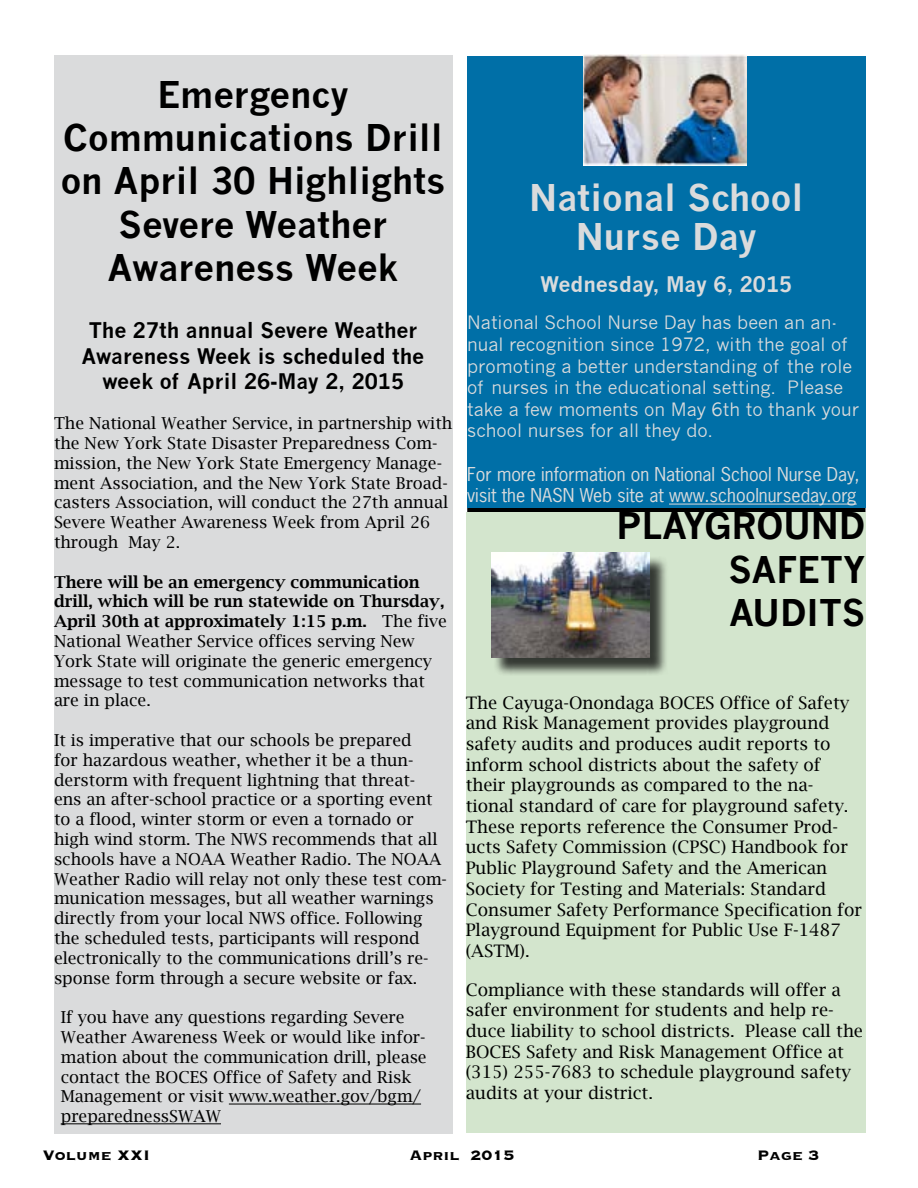
<style>
.page{position:relative;width:918px;height:1188px;background:#fff}
.page>*{position:absolute;margin:0;border:0;box-sizing:border-box;transform-origin:0 0}
.t1{font:700 36px/43.2px "News Gothic";color:#000;text-align:justify}
.t2{font:700 36px/39.6px "News Gothic";color:#dadbdc;text-align:center}
.t3{font:700 21px/25.2px "News Gothic";color:#000;text-align:center}
.t4{font:700 21px "News Gothic";color:#dadbdc}
.t5{font:18px/21.6px "News Gothic";color:#dadbdc}
.t6{font:18px/21.6px "News Gothic Std";color:#dadbdc}
.t7{font:700 18px "Copperplate";color:#000}
.t8{font:17.25px/20.7px "Lucida Bright";color:#000}
.t9{font:16.5px/19.8px "Lucida Bright";color:#000}
.s1{font-weight:600}
</style>
<div class="page">
<hr style="left:467px;top:508px;width:399px;height:4px;background:#000">
<div style="left:466px;top:512px;width:400px;height:620px;background:#d3e5cd"></div>
<div style="left:494px;top:556px;width:175px;height:120px;background:#000;opacity:.75"></div>
<img style="left:491px;top:553px;width:159px;height:104px">
<div style="left:54px;top:56px;width:398px;height:1078px;background:#dadbdc"></div>
<hr style="left:229px;top:1104px;width:192px;height:1px;background:#000">
<hr style="left:61px;top:1123px;width:160px;height:1px;background:#000">
<div style="left:467px;top:56px;width:399px;height:452px;background:#006fa7"></div>
<hr style="left:669px;top:504px;width:188px;height:1px;background:#dadbdc">
<img style="left:583px;top:54px;width:163px;height:112px">
<h1 class="t1" style="left:61px;top:73px;width:386px;text-align:center">Emergency<br>Communications Drill on April 30 Highlights<br>Severe Weather<br>Awareness Week</h1>
<p class="t3" style="left:82px;top:318px;width:344px">The 27th annual Severe Weather<br>Awareness Week is scheduled the week of April 26-May 2, 2015</p>
<p class="t9" style="left:54px;top:413px;width:400px">The National Weather Service, in partnership with the New York State Disaster Preparedness Com&shy;mission, the New York State Emergency Manage&shy;ment Association, and the New York State Broad&shy;casters Association, will conduct the 27th annual Severe Weather Awareness Week from April 26 through May 2.</p>
<p class="t9" style="left:54px;top:572px;width:394px"><span class="s1">There will be an emergency communication drill, which will be run statewide on Thursday, April 30th at approximately 1:15 p.m.</span> The five National Weather Service offices serving New York State will originate the generic emergency message to test communication networks that are in place.</p>
<p class="t9" style="left:54px;top:730px;width:394px">It is imperative that our schools be prepared<br>for hazardous weather, whether it be a thun&shy;derstorm with frequent lightning that threat-<br>ens an after-school practice or a sporting event to a flood, winter storm or even a tornado or high wind storm. The NWS recommends that all schools have a NOAA Weather Radio. The NOAA Weather Radio will relay not only these test com&shy;munication messages, but all weather warnings directly from your local NWS office. Following the scheduled tests, participants will respond electronically to the communications drill’s re&shy;sponse form through a secure website or fax.</p>
<p class="t9" style="left:61px;top:1007px;width:367px">If you have any questions regarding Severe Weather Awareness Week or would like infor&shy;mation about the communication drill, please contact the BOCES Office of Safety and Risk Management or visit www.weather.gov/bgm/ preparednessSWAW</p>
<h1 class="t2" style="left:529px;top:177px;width:276px">National School<br>Nurse Day</h1>
<p class="t4" style="left:540px;top:271px;width:253px">Wednesday, May 6, 2015</p>
<p class="t5" style="left:467px;top:312px;width:393px">National School Nurse Day has been an an&shy;nual recognition since 1972, with the goal of promoting a better understanding of the role of nurses in the educational setting. Please take a few moments on May 6th to thank your school nurses for all they do.</p>
<p class="t6" style="left:467px;top:463px;width:394px">For more information on National School Nurse Day, visit the NASN Web site at www.schoolnurseday.org</p>
<h1 class="t1" style="left:728px;top:504px;width:139px;text-indent:-112px">PLAYGROUND SAFETY AUDITS</h1>
<p class="t8" style="left:466px;top:692px;width:398px">The Cayuga-Onondaga BOCES Office of Safety and Risk Management provides playground safety audits and produces audit reports to inform school districts about the safety of their playgrounds as compared to the na&shy;tional standard of care for playground safety.<br>These reports reference the Consumer Prod&shy;ucts Safety Commission (CPSC) Handbook for Public Playground Safety and the American Society for Testing and Materials: Standard Consumer Safety Performance Specification for Playground Equipment for Public Use F-1487 (ASTM).</p>
<p class="t8" style="left:466px;top:979px;width:399px">Compliance with these standards will offer a safer environment for students and help re&shy;duce liability to school districts. Please call the BOCES Safety and Risk Management Office at (315) 255-7683 to schedule playground safety audits at your district.</p>
<p class="t7" style="left:43px;top:1143px;width:109px">Volume XXI</p>
<p class="t7" style="left:409px;top:1143px;width:106px">April 2015</p>
<p class="t7" style="left:757px;top:1143px;width:64px">Page 3</p>
</div>
